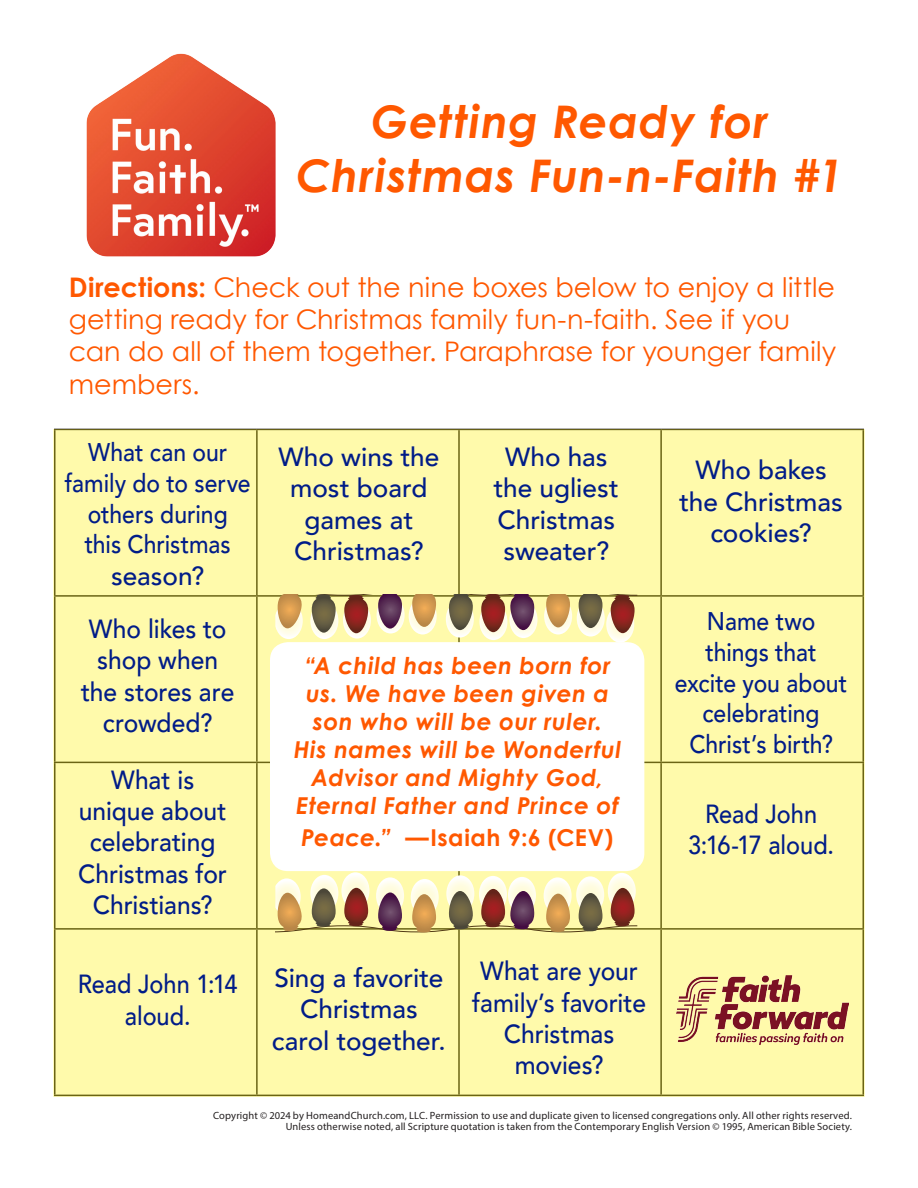
<style>
.page{position:relative;width:918px;height:1188px;background:#fff}
.page>*{position:absolute;margin:0;border:0;box-sizing:border-box;transform-origin:0 0}
.t1{font:italic 700 45px/54px "Century Gothic";letter-spacing:.02em;color:#ff5800;text-align:center}
.t2{font:27px/32.4px "Century Gothic";color:#ff5800}
.t3{font:500 26.25px/31.5px "Avenir";color:#001c88;text-align:center}
.t4{font:500 26.25px/31.5px "Avenir";color:#001c88;text-align:center;scale:.94 1}
.t5{font:500 26.25px/31.5px "Avenir";color:#001c88;text-align:center;scale:.9 1}
.t6{font:500 25.5px/30.6px "Avenir";color:#001c88;text-align:center;scale:.9 1}
.t7{font:italic 700 23.25px/27.9px "Century Gothic";letter-spacing:.02em;color:#ff5800;text-align:center}
.t8{font:700 23.25px "Century Gothic";letter-spacing:.025em;color:#ff5800}
.t9{font:10.5px "Myriad Pro";letter-spacing:.01em;color:#231f20}
.s1{font-weight:700}
.s2{font-style:italic}
</style>
<div class="page">
<div style="left:53px;top:429px;width:812px;height:668px;background:#fffaab"></div>
<img style="left:87px;top:54px;width:188px;height:203px">
<img style="left:677px;top:976px;width:171px;height:69px">
<svg style="left:275px;top:594px;width:362px;height:49px"></svg>
<svg style="left:275px;top:872px;width:362px;height:60px"></svg>
<div style="left:270px;top:642px;width:374px;height:229px;background:#fff;border-radius:18px"></div>
<p class="t1" style="left:296px;top:93px;width:549px">Getting Ready for<br>Christmas Fun-n-Faith #1</p>
<p class="t2" style="left:69px;top:270px;width:769px"><span class="s1">Directions:</span> Check out the nine boxes below to enjoy a little getting ready for Christmas family fun-n-faith. See if you can do all of them together. Paraphrase for younger family members.</p>
<p class="t6" style="left:65px;top:436px;width:208px">What can our family do to serve others during<br>this Christmas</p>
<p class="t3" style="left:111px;top:558px;width:94px">season?</p>
<p class="t3" style="left:278px;top:440px;width:162px">Who wins the most board games at<br>Christmas?</p>
<p class="t3" style="left:494px;top:440px;width:127px">Who has the ugliest<br>Christmas sweater?</p>
<p class="t3" style="left:679px;top:453px;width:165px">Who bakes the Christmas cookies?</p>
<p class="t4" style="left:81px;top:611px;width:165px">Who likes to shop when the stores are crowded?</p>
<p class="t6" style="left:675px;top:605px;width:193px">Name two things that excite you about celebrating<br>Christ’s birth?</p>
<p class="t7" style="left:294px;top:651px;width:329px">“A child has been born for us. We have been given a son who will be our ruler.<br>His names will be Wonderful<br>Advisor and Mighty God,<br>Eternal Father and Prince of</p>
<p class="t8" style="left:301px;top:823px;width:314px"><span class="s2">Peace.”</span> —Isaiah 9:6 (CEV)</p>
<p class="t4" style="left:111px;top:762px;width:90px">What is</p>
<p class="t4" style="left:78px;top:794px;width:160px">unique about celebrating<br>Christmas for<br>Christians?</p>
<p class="t5" style="left:705px;top:797px;width:126px">Read John</p>
<p class="t5" style="left:688px;top:828px;width:164px">3:16-17 aloud.</p>
<p class="t5" style="left:78px;top:967px;width:179px">Read John 1:14 aloud.</p>
<p class="t3" style="left:272px;top:960px;width:176px">Sing a favorite<br>Christmas carol together.</p>
<p class="t4" style="left:472px;top:954px;width:186px">What are your family’s favorite<br>Christmas movies?</p>
<p class="t9" style="left:213px;top:1109px;width:640px">Copyright © 2024 by HomeandChurch.com, LLC. Permission to use and duplicate given to licensed congregations only. All other rights reserved.</p>
<p class="t9" style="left:286px;top:1120px;width:568px">Unless otherwise noted, all Scripture quotation is taken from the Contemporary English Version © 1995, American Bible Society.</p>
</div>
